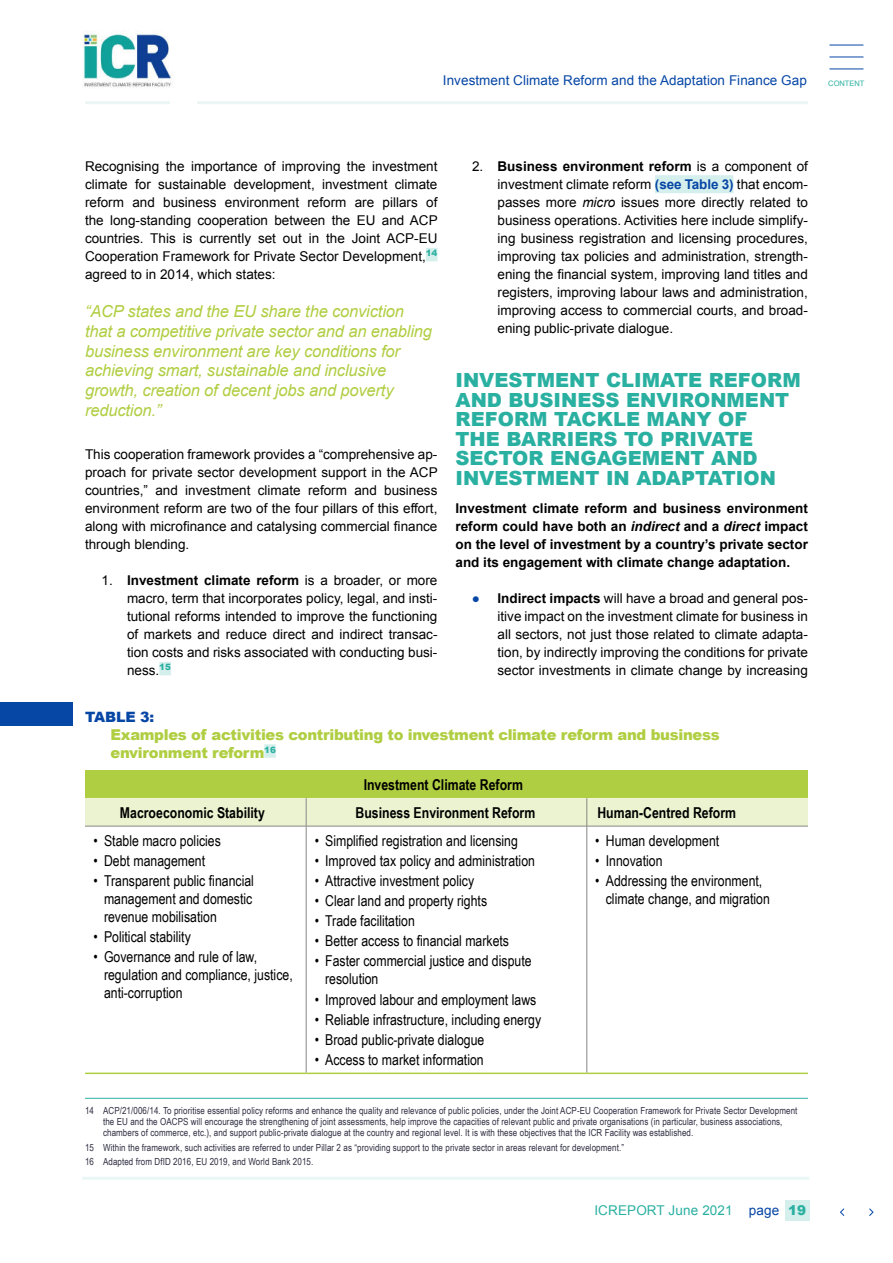
<style>
.page{position:relative;width:893px;height:1263px;background:#fff}
.page>*{position:absolute;margin:0;border:0;box-sizing:border-box;transform-origin:0 0}
.t1{font:900 19.5px/19.5px "Arial";color:#2ab0a1}
.t2{font:italic 16.5px/19.8px "Arial";letter-spacing:-.01em;color:#b0ce42}
.t3{font:15px/18px "Arial Narrow";color:#000}
.t4{font:700 15px "Arial Narrow";color:#000}
.t5{font:900 15px/18px "Arial";letter-spacing:-.02em;color:#b0ce42}
.t6{font:900 14.25px "Arial";letter-spacing:-.01em;color:#0646a5}
.t7{font:13.5px/18px "Arial";color:#000;text-align:justify}
.t8{font:700 13.5px/18px "Arial";color:#000;text-align:justify}
.t9{font:13.5px "Arial";letter-spacing:.005em;color:#0646a5}
.t10{font:13.5px "Arial";letter-spacing:.01em;color:#2ab0a1}
.t11{font:9.75px/11.2px "Arial Narrow";letter-spacing:.01em;color:#2f2e41}
.t12{font:7.5px "Arial";color:#2ab0a1}
.s1{font-weight:700}
.s2{font-weight:700;color:#0646a5}
.s3{font-style:italic}
.s4{color:#0646a5}
.s5{font-weight:900}
</style>
<div class="page">
<img style="left:82px;top:30px;width:92px;height:58px">
<hr style="left:197px;top:101px;width:611px;height:3px;background:#eaf7f6">
<hr style="left:82px;top:1177px;width:727px;height:3px;background:#eaf7f6">
<hr style="left:85px;top:101px;width:85px;height:3px;background:#eaf7f6">
<hr style="left:829px;top:69px;width:34px;height:1px;background:#0646a5">
<hr style="left:829px;top:45px;width:34px;height:1px;background:#0646a5">
<hr style="left:829px;top:57px;width:34px;height:1px;background:#0646a5">
<div style="left:785px;top:1201px;width:24px;height:20px;background:#d4efec"></div>
<svg style="left:840px;top:1208px;width:33px;height:8px"></svg>
<div style="left:426px;top:248px;width:11px;height:13px;background:#d4efec"></div>
<div style="left:159px;top:662px;width:12px;height:13px;background:#d4efec"></div>
<hr style="left:85px;top:1098px;width:723px;height:1px;background:#2ab0a1">
<div style="left:655px;top:175px;width:78px;height:18px;background:#d4efec"></div>
<div style="left:85px;top:770px;width:723px;height:28px;background:#b0ce42"></div>
<hr style="left:85px;top:1072px;width:221px;height:2px;background:#b0ce42">
<hr style="left:306px;top:1072px;width:281px;height:2px;background:#b0ce42">
<hr style="left:587px;top:1072px;width:221px;height:2px;background:#b0ce42">
<hr style="left:85px;top:826px;width:221px;height:1px;background:#878786">
<hr style="left:306px;top:826px;width:281px;height:1px;background:#878786">
<hr style="left:306px;top:826px;width:1px;height:246px;background:#878786">
<hr style="left:587px;top:826px;width:221px;height:1px;background:#878786">
<hr style="left:587px;top:826px;width:1px;height:246px;background:#878786">
<div style="left:85px;top:798px;width:723px;height:28px;background:#ecf3d0"></div>
<div style="left:264px;top:744px;width:12px;height:14px;background:#d4efec"></div>
<div style="left:0;top:703px;width:72px;height:23px;background:#0646a5"></div>
<p class="t9" style="left:443px;top:75px;width:365px">Investment Climate Reform and the Adaptation Finance Gap</p>
<p class="t12" style="left:828px;top:80px;width:38px">CONTENT</p>
<p class="t7" style="left:85px;top:158px;width:354px">Recognising the importance of improving the investment climate for sustainable development, investment climate reform and business environment reform are pillars of the long-standing cooperation between the EU and ACP countries. This is currently set out in the Joint ACP-EU Cooperation Framework for Private Sector Development,<sup>14 </sup>agreed to in 2014, which states:</p>
<p class="t2" style="left:85px;top:301px;width:349px">“ACP states and the EU share the conviction that a competitive private sector and an enabling business environment are key conditions for achieving smart, sustainable and inclusive growth, creation of decent jobs and poverty reduction.”</p>
<p class="t7" style="left:85px;top:446px;width:354px">This cooperation framework provides a “comprehensive ap&shy;proach for private sector development support in the ACP countries,” and investment climate reform and business environment reform are two of the four pillars of this effort, along with microfinance and catalysing commercial finance through blending.</p>
<p class="t7" style="left:127px;top:572px;width:312px;text-indent:-26px">1. <span class="s1">Investment climate reform</span> is a broader, or more macro, term that incorporates policy, legal, and insti&shy;tutional reforms intended to improve the functioning of markets and reduce direct and indirect transac&shy;tion costs and risks associated with conducting busi&shy;ness.<sup>15</sup></p>
<p class="t7" style="left:497px;top:158px;width:312px;text-indent:-26px">2. <span class="s1">Business environment reform</span> is a component of investment climate reform <span class="s2">(see Table 3)</span> that encom&shy;passes more <span class="s3">micro</span> issues more directly related to business operations. Activities here include simplify&shy;ing business registration and licensing procedures, improving tax policies and administration, strength&shy;ening the financial system, improving land titles and registers, improving labour laws and administration, improving access to commercial courts, and broad&shy;ening public-private dialogue.</p>
<h1 class="t1" style="left:455px;top:372px;width:347px">INVESTMENT CLIMATE REFORM<br>AND BUSINESS ENVIRONMENT<br>REFORM TACKLE MANY OF<br>THE BARRIERS TO PRIVATE<br>SECTOR ENGAGEMENT AND<br>INVESTMENT IN ADAPTATION<sup>16</sup></h1>
<p class="t8" style="left:455px;top:501px;width:354px">Investment climate reform and business environment reform could have both an <span class="s3">indirect</span> and a <span class="s3">direct</span> impact on the level of investment by a country’s private sector and its engagement with climate change adaptation.</p>
<p class="t7" style="left:497px;top:590px;width:312px;text-indent:-26px"><span class="s4">●</span> <span class="s1">Indirect impacts</span> will have a broad and general pos&shy;itive impact on the investment climate for business in all sectors, not just those related to climate adapta&shy;tion, by indirectly improving the conditions for private sector investments in climate change by increasing</p>
<p class="t6" style="left:85px;top:710px;width:71px">TABLE 3:</p>
<p class="t5" style="left:111px;top:725px;width:611px">Examples of activities contributing to investment climate reform and business environment reform<sup>16</sup></p>
<p class="t4" style="left:364px;top:773px;width:161px">Investment Climate Reform</p>
<p class="t4" style="left:120px;top:801px;width:146px">Macroeconomic Stability</p>
<p class="t4" style="left:356px;top:801px;width:181px">Business Environment Reform</p>
<p class="t4" style="left:597px;top:801px;width:140px">Human-Centred Reform</p>
<p class="t3" style="left:94px;top:832px;width:129px">• Stable macro policies</p>
<p class="t3" style="left:94px;top:852px;width:113px">• Debt management</p>
<p class="t3" style="left:104px;top:871px;width:151px;text-align:justify;text-indent:-10px">• Transparent public financial management and domestic revenue mobilisation</p>
<p class="t3" style="left:94px;top:929px;width:99px">• Political stability</p>
<p class="t3" style="left:104px;top:949px;width:190px;text-indent:-10px">• Governance and rule of law, regulation and compliance, justice, anti-corruption</p>
<p class="t3" style="left:315px;top:831px;width:205px">• Simplified registration and licensing</p>
<p class="t3" style="left:315px;top:852px;width:222px">• Improved tax policy and administration</p>
<p class="t3" style="left:315px;top:872px;width:161px">• Attractive investment policy</p>
<p class="t3" style="left:315px;top:893px;width:174px">• Clear land and property rights</p>
<p class="t3" style="left:315px;top:913px;width:102px">• Trade facilitation</p>
<p class="t3" style="left:315px;top:931px;width:196px">• Better access to financial markets</p>
<p class="t3" style="left:325px;top:953px;width:208px;text-indent:-10px">• Faster commercial justice and dispute resolution</p>
<p class="t3" style="left:315px;top:991px;width:223px">• Improved labour and employment laws</p>
<p class="t3" style="left:315px;top:1011px;width:228px">• Reliable infrastructure, including energy</p>
<p class="t3" style="left:315px;top:1031px;width:171px">• Broad public-private dialogue</p>
<p class="t3" style="left:315px;top:1051px;width:171px">• Access to market information</p>
<p class="t3" style="left:595px;top:832px;width:125px">• Human development</p>
<p class="t3" style="left:595px;top:852px;width:69px">• Innovation</p>
<p class="t3" style="left:606px;top:872px;width:166px;text-indent:-10px">• Addressing the environment, climate change, and migration</p>
<p class="t11" style="left:103px;top:1105px;width:696px;text-indent:-18px">14 ACP/21/006/14. To prioritise essential policy reforms and enhance the quality and relevance of public policies, under the Joint ACP-EU Cooperation Framework for Private Sector Development the EU and the OACPS will encourage the strengthening of joint assessments, help improve the capacities of relevant public and private organisations (in particular, business associations, chambers of commerce, etc.), and support public-private dialogue at the country and regional level. It is with these objectives that the ICR Facility was established.</p>
<p class="t11" style="left:85px;top:1141px;width:540px;line-height:14.4px">15 Within the framework, such activities are referred to under Pillar 2 as “providing support to the private sector in areas relevant for development.”<br>16 Adapted from DfID 2016, EU 2019, and World Bank 2015.</p>
<p class="t10" style="left:594px;top:1205px;width:213px">ICREPORT June 2021 <span class="s4">page</span> <span class="s5">19</span></p>
</div>
